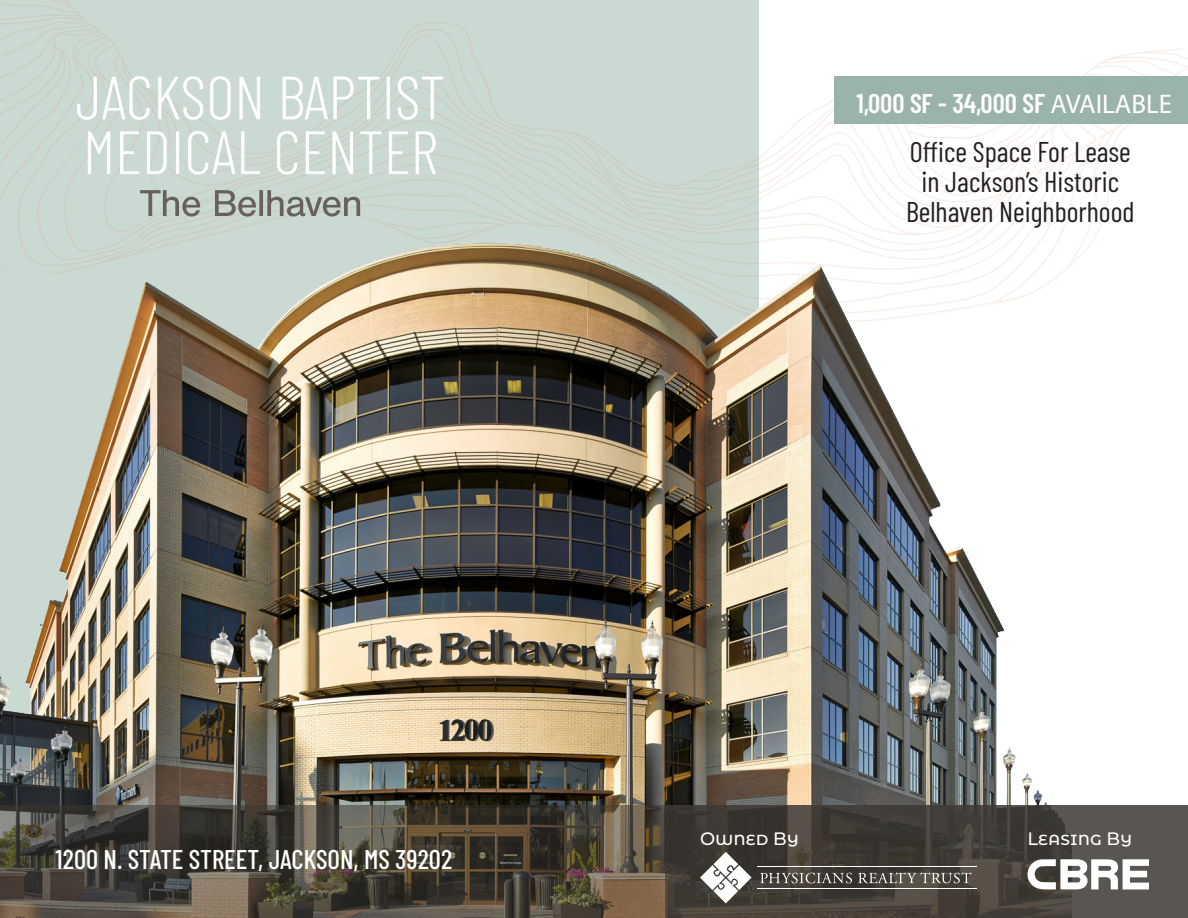
<style>
.page{position:relative;width:1188px;height:918px;background:#fff}
.page>*{position:absolute;margin:0;border:0;box-sizing:border-box;transform-origin:0 0}
.t1{font:28.5px/30px "Barlow Condensed";color:#231f20;text-align:center}
.t2{font:500 27px "Barlow Condensed";color:#fff}
.t3{font:600 27px "Barlow Condensed";color:#fff}
.t4{font:500 18px "Montserrat Alternates";color:#fff}
.s1{font-family:"Myriad Pro";font-weight:400}
</style>
<div class="page">
<div style="left:544px;top:0;width:215px;height:27px;background:#cbd9d3"></div>
<svg style="left:1078px;top:65px;width:110px;height:132px"></svg>
<svg style="left:544px;top:36px;width:534px;height:229px"></svg>
<img style="left:0;top:217px;width:1071px;height:588px">
<svg style="left:0;top:805px;width:665px;height:113px;background:#4d463b"></svg>
<svg style="left:665px;top:805px;width:523px;height:113px;background:#48443e"></svg>
<svg style="left:1028px;top:859px;width:121px;height:31px"></svg>
<div style="left:834px;top:76px;width:354px;height:47px;background:#9ab4aa"></div>
<svg style="left:0;top:0;width:544px;height:284px;background:#cbd5ce"></svg>
<svg style="left:760px;top:873px;width:92px;height:10px"></svg>
<svg style="left:858px;top:872px;width:113px;height:11px"></svg>
<hr style="left:757px;top:867px;width:219px;height:1px;background:#fff">
<hr style="left:757px;top:889px;width:219px;height:1px;background:#fff">
<svg style="left:700px;top:852px;width:52px;height:51px"></svg>
<p class="t2" style="left:56px;top:840px;width:398px">1200 N. STATE STREET, JACKSON, MS 39202</p>
<p class="t3" style="left:856px;top:84px;width:317px">1,000 SF - 34,000 SF <span class="s1">AVAILABLE</span></p>
<p class="t1" style="left:906px;top:135px;width:230px">Office Space For Lease in Jackson’s Historic<br>Belhaven Neighborhood</p>
<p class="t4" style="left:700px;top:826px;width:101px">Owned By</p>
<p class="t4" style="left:1028px;top:826px;width:106px">Leasing By</p>
</div>
